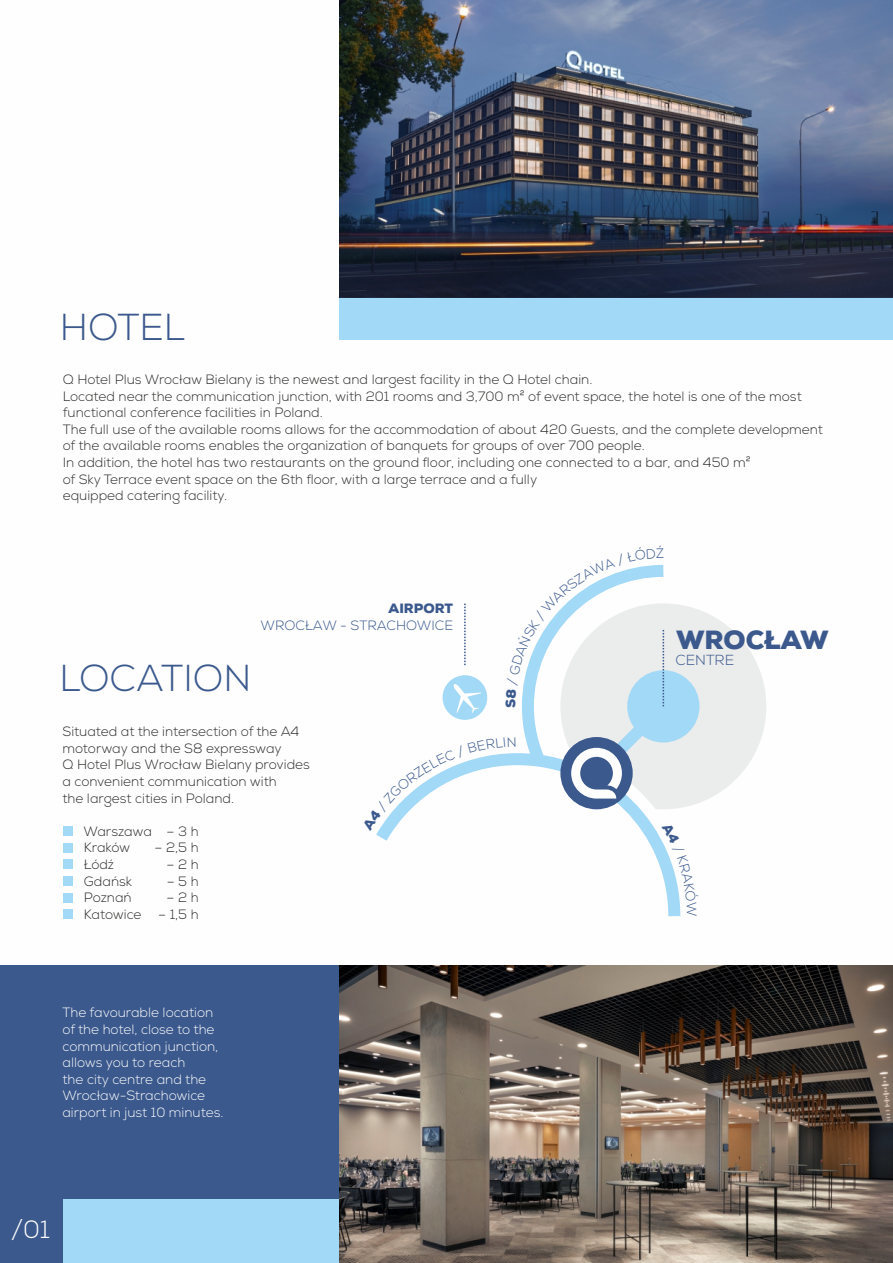
<style>
.page{position:relative;width:893px;height:1263px;background:#fff}
.page>*{position:absolute;margin:0;border:0;box-sizing:border-box;transform-origin:0 0}
.t1{font:300 37.5px "Nexa";color:#3b598d}
.t2{font:900 26.25px "Nexa";color:#3b598d}
.t3{font:300 25.05px "Nexa";color:#fefefe}
.t4{font:300 14.55px "Nexa";color:#3b598d}
.t5{font:300 13.5px/16.6px "Nexa";color:#2b2a29}
.t6{font:300 13.5px/16.6px "Nexa";color:#fefefe}
.t7{font:300 13.5px "Nexa";color:#3b598d}
.t8{font:900 13.5px "Nexa";color:#3b598d}
</style>
<div class="page">
<div style="left:0;top:965px;width:340px;height:298px;background:#3b598d"></div>
<div style="left:63px;top:826px;width:10px;height:10px;background:#a2d9f7"></div>
<div style="left:63px;top:843px;width:10px;height:9px;background:#a2d9f7"></div>
<div style="left:63px;top:860px;width:10px;height:9px;background:#a2d9f7"></div>
<div style="left:63px;top:876px;width:10px;height:10px;background:#a2d9f7"></div>
<div style="left:63px;top:893px;width:10px;height:9px;background:#a2d9f7"></div>
<div style="left:63px;top:909px;width:10px;height:10px;background:#a2d9f7"></div>
<div style="left:340px;top:298px;width:553px;height:42px;background:#a2d9f7"></div>
<div style="left:64px;top:1199px;width:276px;height:64px;background:#a2d9f7"></div>
<img style="left:340px;top:0;width:553px;height:298px">
<img style="left:340px;top:965px;width:553px;height:298px">
<svg style="left:376px;top:565px;width:390px;height:351px"></svg>
<h1 class="t1" style="left:60px;top:312px;width:126px">HOTEL</h1>
<p class="t5" style="left:63px;top:372px;width:761px">Q Hotel Plus Wrocław Bielany is the newest and largest facility in the Q Hotel chain.<br>Located near the communication junction, with 201 rooms and 3,700 m² of event space, the hotel is one of the most functional conference facilities in Poland.<br>The full use of the available rooms allows for the accommodation of about 420 Guests, and the complete development of the available rooms enables the organization of banquets for groups of over 700 people.<br>In addition, the hotel has two restaurants on the ground floor, including one connected to a bar, and 450 m²<br>of Sky Terrace event space on the 6th floor, with a large terrace and a fully<br>equipped catering facility.</p>
<p class="t8" style="left:389px;top:603px;width:66px">AIRPORT</p>
<p class="t7" style="left:261px;top:620px;width:194px">WROCŁAW - STRACHOWICE</p>
<h1 class="t1" style="left:59px;top:663px;width:193px">LOCATION</h1>
<p class="t5" style="left:62px;top:725px;width:249px">Situated at the intersection of the A4 motorway and the S8 expressway<br>Q Hotel Plus Wrocław Bielany provides a convenient communication with<br>the largest cities in Poland.</p>
<p class="t5" style="left:84px;top:824px;width:70px">Warszawa<br>Kraków<br>Łódź<br>Gdańsk<br>Poznań<br>Katowice</p>
<p class="t5" style="left:167px;top:824px;width:34px">– 3 h</p>
<p class="t5" style="left:155px;top:841px;width:46px">– 2,5 h</p>
<p class="t5" style="left:167px;top:857px;width:34px">– 2 h</p>
<p class="t5" style="left:167px;top:874px;width:33px">– 5 h</p>
<p class="t5" style="left:167px;top:890px;width:34px">– 2 h</p>
<p class="t5" style="left:158px;top:907px;width:42px">– 1,5 h</p>
<p class="t6" style="left:62px;top:1006px;width:162px">The favourable location of the hotel, close to the communication junction, allows you to reach<br>the city centre and the<br>Wrocław-Strachowice airport in just 10 minutes.</p>
<h3 class="t3" style="left:11px;top:1219px;width:40px">/01</h3>
<h2 class="t2" style="left:676px;top:629px;width:154px">WROCŁAW</h2>
<p class="t4" style="left:675px;top:654px;width:60px">CENTRE</p>
</div>
